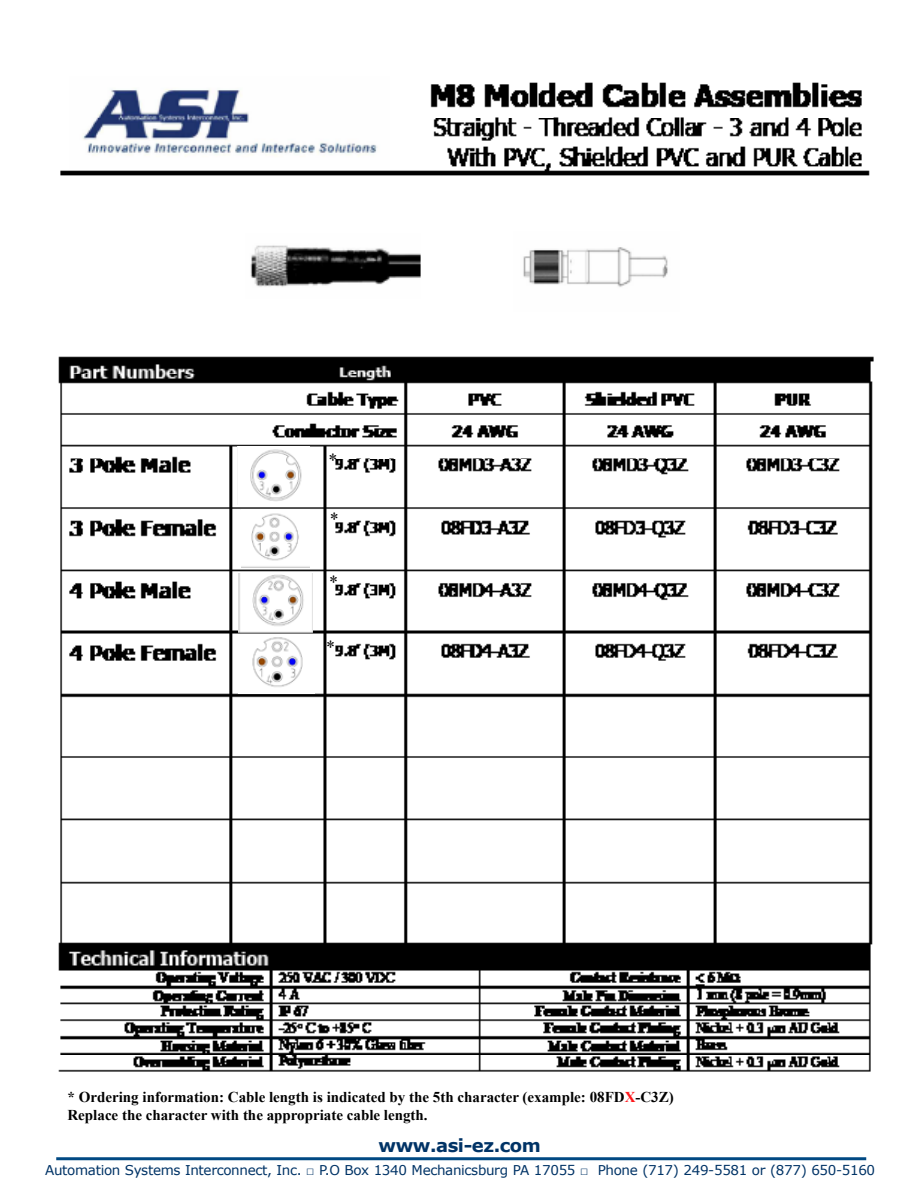
<style>
.page{position:relative;width:918px;height:1188px;background:#fff}
.page>*{position:absolute;margin:0;border:0;box-sizing:border-box;transform-origin:0 0}
.t1{font:700 18px "Verdana";letter-spacing:-.025em;color:#036}
.t2{font:18px "Times New Roman";color:#000}
.t3{font:700 15px/18px "Times New Roman";color:#000}
.t4{font:13.5px "Verdana";letter-spacing:-.025em;color:#036}
.s1{color:#fd171b}
</style>
<div class="page">
<hr style="left:56px;top:1157px;width:810px;height:3px;background:#004983">
<img style="left:58px;top:82px;width:816px;height:990px">
<img style="left:237px;top:446px;width:73px;height:59px">
<img style="left:242px;top:509px;width:67px;height:59px">
<img style="left:238px;top:574px;width:75px;height:58px">
<img style="left:239px;top:635px;width:75px;height:59px">
<p class="t2" style="left:328px;top:448px;width:10px">*</p>
<p class="t2" style="left:330px;top:507px;width:10px">*</p>
<p class="t2" style="left:329px;top:570px;width:10px">*</p>
<p class="t2" style="left:326px;top:635px;width:10px">*</p>
<p class="t3" style="left:68px;top:1088px;width:608px">* Ordering information: Cable length is indicated by the 5th character (example: 08FD<span class="s1">X</span>-C3Z)<br>Replace the character with the appropriate cable length.</p>
<p class="t1" style="left:379px;top:1133px;width:164px">www.asi-ez.com</p>
<p class="t4" style="left:45px;top:1161px;width:831px">Automation Systems Interconnect, Inc. □ P.O Box 1340 Mechanicsburg PA 17055 □ Phone (717) 249-5581 or (877) 650-5160</p>
</div>
